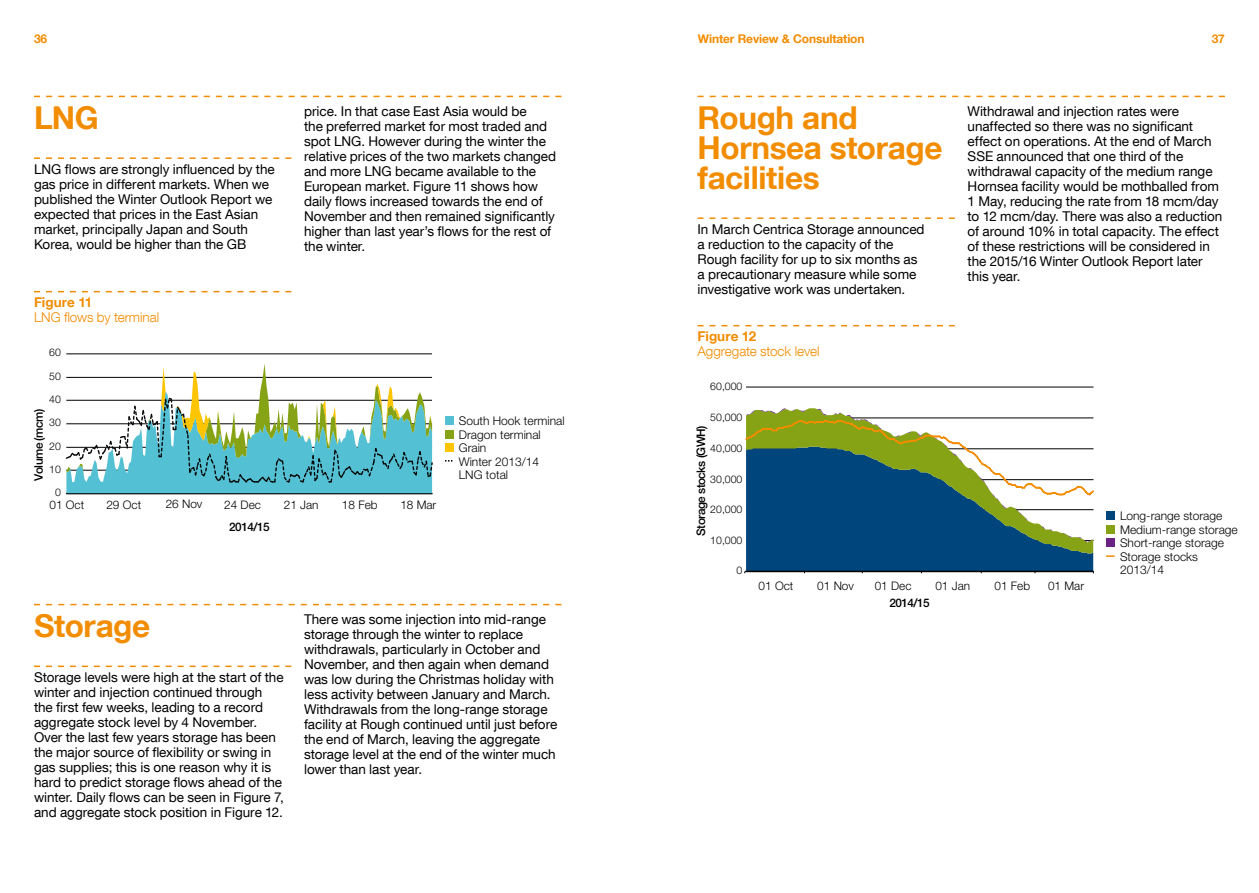
<style>
.page{position:relative;width:1259px;height:893px;background:#fff}
.page>*{position:absolute;margin:0;border:0;box-sizing:border-box;transform-origin:0 0}
.t1{font:700 31.5px/30px "Helvetica Neue LT Com";letter-spacing:-.01em;color:#f28c00}
.t2{font:13.5px/15px "Helvetica Neue LT Com";letter-spacing:-.005em;color:#000}
.t3{font:300 13.5px "Helvetica Neue LT Com";letter-spacing:-.005em;color:#f28c00}
.t4{font:700 13.5px "Helvetica Neue LT Com";letter-spacing:.005em;color:#f28c00}
.t5{font:300 12px/13.5px "Helvetica Neue";color:#000}
.t6{font:700 12px "Helvetica Neue LT Com";letter-spacing:-.01em;color:#f28c00}
.t7{font:300 11.85px "Helvetica Neue";color:#000}
.t8{font:500 11.85px "Helvetica Neue";letter-spacing:-.045em;color:#000}
.t9{font:300 10.5px "Helvetica Neue";color:#000}
</style>
<div class="page">
<svg style="left:34px;top:157px;width:257px;height:2px"></svg>
<svg style="left:34px;top:666px;width:257px;height:1px"></svg>
<svg style="left:697px;top:217px;width:258px;height:2px"></svg>
<svg style="left:34px;top:96px;width:527px;height:1px"></svg>
<svg style="left:34px;top:604px;width:527px;height:1px"></svg>
<svg style="left:697px;top:96px;width:528px;height:1px"></svg>
<svg style="left:34px;top:291px;width:257px;height:1px"></svg>
<svg style="left:697px;top:325px;width:258px;height:1px"></svg>
<hr style="left:66px;top:354px;width:366px;height:1px;background:#000">
<div style="left:445px;top:416px;width:8px;height:9px;background:#54c0d3"></div>
<div style="left:445px;top:430px;width:8px;height:8px;background:#86a315"></div>
<div style="left:445px;top:443px;width:8px;height:9px;background:#fdc400"></div>
<svg style="left:445px;top:460px;width:8px;height:2px"></svg>
<hr style="left:66px;top:493px;width:366px;height:1px;background:#000">
<svg style="left:65px;top:364px;width:368px;height:129px"></svg>
<div style="left:1106px;top:512px;width:8px;height:8px;background:#00457c"></div>
<div style="left:1106px;top:525px;width:8px;height:9px;background:#86a315"></div>
<div style="left:1106px;top:538px;width:8px;height:9px;background:#6a2383"></div>
<svg style="left:1106px;top:555px;width:8px;height:2px"></svg>
<hr style="left:746px;top:387px;width:347px;height:1px;background:#000">
<svg style="left:746px;top:408px;width:347px;height:11px"></svg>
<svg style="left:744px;top:419px;width:350px;height:154px"></svg>
<hr style="left:745px;top:571px;width:348px;height:1px;background:#000">
<p class="t6" style="left:34px;top:31px;width:15px">36</p>
<p class="t6" style="left:698px;top:31px;width:168px">Winter Review &amp; Consultation</p>
<p class="t6" style="left:1211px;top:31px;width:15px">37</p>
<h1 class="t1" style="left:34px;top:102px;width:66px">LNG</h1>
<p class="t2" style="left:34px;top:161px;width:242px">LNG flows are strongly influenced by the gas price in different markets. When we published the Winter Outlook Report we expected that prices in the East Asian market, principally Japan and South Korea, would be higher than the GB</p>
<p class="t4" style="left:34px;top:294px;width:60px">Figure 11</p>
<p class="t3" style="left:34px;top:309px;width:127px">LNG flows by terminal</p>
<p class="t9" style="left:49px;top:346px;width:13px">60</p>
<p class="t9" style="left:49px;top:370px;width:13px">50</p>
<p class="t9" style="left:49px;top:393px;width:13px">40</p>
<p class="t8" style="left:31px;top:481px;width:73px;rotate:-90deg">Volume (mcm)</p>
<p class="t9" style="left:49px;top:416px;width:13px">30</p>
<p class="t9" style="left:49px;top:439px;width:13px">20</p>
<p class="t9" style="left:49px;top:463px;width:13px">10</p>
<p class="t9" style="left:55px;top:486px;width:7px">0</p>
<p class="t2" style="left:304px;top:103px;width:254px">price. In that case East Asia would be<br>the preferred market for most traded and spot LNG. However during the winter the relative prices of the two markets changed and more LNG became available to the European market. Figure 11 shows how daily flows increased towards the end of November and then remained significantly higher than last year’s flows for the rest of the winter.</p>
<p class="t5" style="left:459px;top:414px;width:107px">South Hook terminal<br>Dragon terminal<br>Grain<br>Winter 2013/14<br>LNG total</p>
<p class="t7" style="left:49px;top:497px;width:36px">01 Oct</p>
<p class="t7" style="left:106px;top:497px;width:36px">29 Oct</p>
<p class="t7" style="left:166px;top:497px;width:38px">26 Nov</p>
<p class="t7" style="left:224px;top:497px;width:38px">24 Dec</p>
<p class="t7" style="left:284px;top:497px;width:36px">21 Jan</p>
<p class="t7" style="left:342px;top:497px;width:37px">18 Feb</p>
<p class="t7" style="left:400px;top:497px;width:38px">18 Mar</p>
<p class="t8" style="left:229px;top:519px;width:42px">2014/15</p>
<h1 class="t1" style="left:34px;top:610px;width:118px">Storage</h1>
<p class="t2" style="left:34px;top:669px;width:251px">Storage levels were high at the start of the winter and injection continued through the first few weeks, leading to a record aggregate stock level by 4 November.<br>Over the last few years storage has been the major source of flexibility or swing in gas supplies; this is one reason why it is hard to predict storage flows ahead of the winter. Daily flows can be seen in Figure 7, and aggregate stock position in Figure 12.</p>
<p class="t2" style="left:304px;top:611px;width:255px">There was some injection into mid-range storage through the winter to replace withdrawals, particularly in October and November, and then again when demand was low during the Christmas holiday with less activity between January and March.<br>Withdrawals from the long-range storage facility at Rough continued until just before the end of March, leaving the aggregate storage level at the end of the winter much lower than last year.</p>
<h1 class="t1" style="left:697px;top:102px;width:246px">Rough and<br>Hornsea storage facilities</h1>
<p class="t2" style="left:697px;top:221px;width:229px">In March Centrica Storage announced a reduction to the capacity of the Rough facility for up to six months as a precautionary measure while some investigative work was undertaken.</p>
<p class="t4" style="left:697px;top:328px;width:60px">Figure 12</p>
<p class="t3" style="left:697px;top:343px;width:123px">Aggregate stock level</p>
<p class="t9" style="left:710px;top:380px;width:34px">60,000</p>
<p class="t9" style="left:710px;top:411px;width:34px">50,000</p>
<p class="t8" style="left:694px;top:536px;width:112px;rotate:-90deg">Storage stocks (GWH)</p>
<p class="t9" style="left:710px;top:442px;width:34px">40,000</p>
<p class="t9" style="left:710px;top:472px;width:34px">30,000</p>
<p class="t9" style="left:710px;top:503px;width:34px">20,000</p>
<p class="t9" style="left:710px;top:534px;width:34px">10,000</p>
<p class="t2" style="left:967px;top:103px;width:256px">Withdrawal and injection rates were unaffected so there was no significant effect on operations. At the end of March SSE announced that one third of the withdrawal capacity of the medium range Hornsea facility would be mothballed from 1 May, reducing the rate from 18 mcm/day to 12 mcm/day. There was also a reduction of around 10% in total capacity. The effect of these restrictions will be considered in the 2015/16 Winter Outlook Report later this year.</p>
<p class="t5" style="left:1120px;top:509px;width:119px">Long-range storage<br>Medium-range storage<br>Short-range storage<br>Storage stocks</p>
<p class="t9" style="left:736px;top:564px;width:7px">0</p>
<p class="t5" style="left:1120px;top:563px;width:46px">2013/14</p>
<p class="t7" style="left:758px;top:579px;width:36px">01 Oct</p>
<p class="t7" style="left:817px;top:579px;width:38px">01 Nov</p>
<p class="t7" style="left:874px;top:579px;width:38px">01 Dec</p>
<p class="t7" style="left:935px;top:579px;width:36px">01 Jan</p>
<p class="t7" style="left:994px;top:579px;width:37px">01 Feb</p>
<p class="t7" style="left:1048px;top:579px;width:38px">01 Mar</p>
<p class="t8" style="left:889px;top:596px;width:42px">2014/15</p>
</div>
